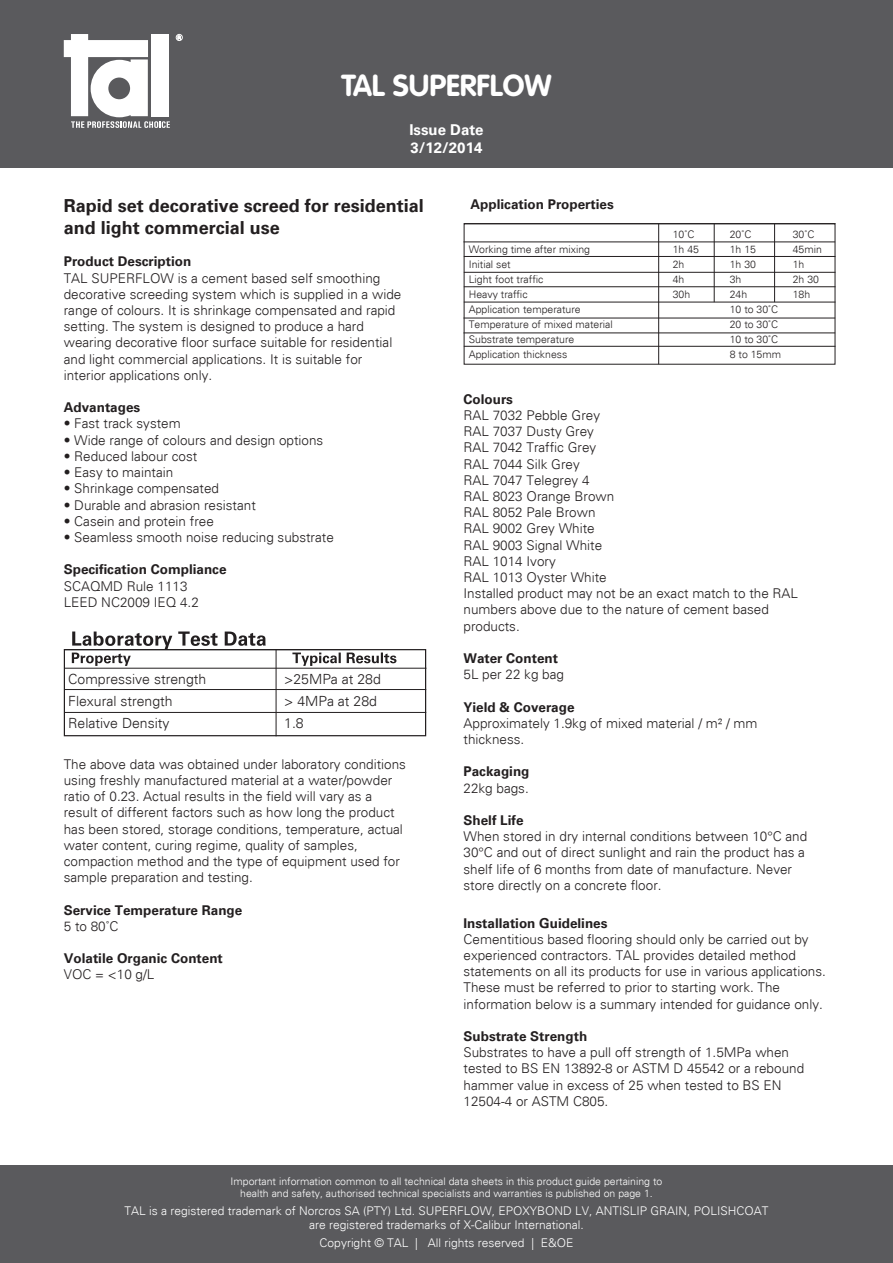
<style>
.page{position:relative;width:893px;height:1263px;background:#fff}
.page>*{position:absolute;margin:0;border:0;box-sizing:border-box;transform-origin:0 0}
.t1{font:700 30px "VAG Rounded";color:#fff}
.t2{font:700 18px/21.6px "Univers";color:#231f20}
.t3{font:700 15px/18px "Univers";color:#fff}
.t4{font:italic 300 14.1px "Univers";color:#231f20}
.t5{font:italic 300 13.5px/16.2px "Univers";color:#231f20}
.t6{font:700 13.5px/16.2px "Univers";color:#231f20}
.t7{font:italic 300 12px/14.4px "Univers";color:#fff;text-align:center}
.t8{font:italic 300 10.5px "Univers";color:#231f20}
.t9{font:italic 300 10.5px/12.6px "Univers";color:#fff;text-align:center}
.s1{font-weight:700;font-style:normal}
.s2{font-weight:300;font-style:italic}
</style>
<div class="page">
<div style="left:0;top:1165px;width:893px;height:98px;background:#5a5a5d"></div>
<div style="left:0;top:0;width:893px;height:168px;background:#5a5a5d"></div>
<svg style="left:64px;top:34px;width:106px;height:94px"></svg>
<div style="left:176px;top:34px;width:7px;height:7px;border:1px solid #fff;border-radius:50%"></div>
<svg style="left:72px;top:631px;width:324px;height:35px"></svg>
<hr style="left:64px;top:668px;width:362px;height:1px;background:#231f20">
<hr style="left:64px;top:689px;width:362px;height:1px;background:#231f20">
<hr style="left:276px;top:649px;width:1px;height:87px;background:#231f20">
<div style="left:64px;top:649px;width:362px;height:87px;border:1px solid #231f20"></div>
<hr style="left:64px;top:712px;width:362px;height:1px;background:#231f20">
<hr style="left:464px;top:223px;width:371px;height:1px;background:#231f20">
<hr style="left:464px;top:256px;width:371px;height:1px;background:#231f20">
<hr style="left:464px;top:272px;width:371px;height:1px;background:#231f20">
<hr style="left:464px;top:286px;width:371px;height:1px;background:#231f20">
<hr style="left:464px;top:302px;width:371px;height:1px;background:#231f20">
<hr style="left:464px;top:346px;width:371px;height:1px;background:#231f20">
<hr style="left:463px;top:318px;width:372px;height:1px;background:#231f20">
<hr style="left:463px;top:333px;width:372px;height:1px;background:#231f20">
<hr style="left:463px;top:242px;width:372px;height:1px;background:#231f20">
<hr style="left:658px;top:224px;width:1px;height:140px;background:#231f20">
<hr style="left:714px;top:224px;width:1px;height:78px;background:#231f20">
<hr style="left:774px;top:224px;width:1px;height:78px;background:#231f20">
<p class="t1" style="left:341px;top:73px;width:212px">TAL SUPERFLOW</p>
<p class="t3" style="left:409px;top:122px;width:76px">Issue Date<br>3/12/2014</p>
<p class="t2" style="left:64px;top:196px;width:362px">Rapid set decorative screed for residential and light commercial use</p>
<p class="t5" style="left:64px;top:254px;width:339px"><span class="s1">Product Description<br></span>TAL SUPERFLOW is a cement based self smoothing decorative screeding system which is supplied in a wide range of colours. It is shrinkage compensated and rapid setting. The system is designed to produce a hard wearing decorative floor surface suitable for residential and light commercial applications. It is suitable for interior applications only.</p>
<p class="t6" style="left:64px;top:400px;width:78px">Advantages</p>
<p class="t5" style="left:64px;top:416px;width:119px">• Fast track system</p>
<p class="t5" style="left:64px;top:433px;width:261px">• Wide range of colours and design options</p>
<p class="t5" style="left:64px;top:449px;width:135px">• Reduced labour cost</p>
<p class="t5" style="left:64px;top:465px;width:111px">• Easy to maintain</p>
<p class="t5" style="left:64px;top:481px;width:157px">• Shrinkage compensated</p>
<p class="t5" style="left:64px;top:497px;width:194px">• Durable and abrasion resistant</p>
<p class="t5" style="left:64px;top:514px;width:152px">• Casein and protein free</p>
<p class="t5" style="left:64px;top:530px;width:272px">• Seamless smooth noise reducing substrate</p>
<p class="t5" style="left:64px;top:562px;width:164px"><span class="s1">Specification Compliance<br></span>SCAQMD Rule 1113<br>LEED NC2009 IEQ 4.2</p>
<p class="t4" style="left:68px;top:673px;width:140px">Compressive strength</p>
<p class="t4" style="left:284px;top:673px;width:98px">&gt;25MPa at 28d</p>
<p class="t4" style="left:68px;top:695px;width:106px">Flexural strength</p>
<p class="t4" style="left:284px;top:695px;width:94px">&gt; 4MPa at 28d</p>
<p class="t4" style="left:68px;top:717px;width:103px">Relative Density</p>
<p class="t4" style="left:284px;top:717px;width:21px">1.8</p>
<p class="t5" style="left:64px;top:757px;width:344px">The above data was obtained under laboratory conditions using freshly manufactured material at a water/powder ratio of 0.23. Actual results in the field will vary as a result of different factors such as how long the product has been stored, storage conditions, temperature, actual water content, curing regime, quality of samples, compaction method and the type of equipment used for sample preparation and testing.</p>
<p class="t6" style="left:64px;top:902px;width:180px">Service Temperature Range<br><span class="s2">5 to 80˚C</span></p>
<p class="t6" style="left:64px;top:951px;width:161px">Volatile Organic Content<br><span class="s2">VOC = &lt;10 g/L</span></p>
<p class="t6" style="left:470px;top:197px;width:145px">Application Properties</p>
<p class="t8" style="left:673px;top:230px;width:23px">10˚C</p>
<p class="t8" style="left:730px;top:230px;width:23px">20˚C</p>
<p class="t8" style="left:793px;top:230px;width:23px">30˚C</p>
<p class="t8" style="left:469px;top:245px;width:123px">Working time after mixing</p>
<p class="t8" style="left:673px;top:245px;width:28px">1h 45</p>
<p class="t8" style="left:730px;top:245px;width:28px">1h 15</p>
<p class="t8" style="left:793px;top:245px;width:31px">45min</p>
<p class="t8" style="left:469px;top:260px;width:43px">Initial set</p>
<p class="t8" style="left:673px;top:260px;width:13px">2h</p>
<p class="t8" style="left:730px;top:260px;width:28px">1h 30</p>
<p class="t8" style="left:793px;top:260px;width:13px">1h</p>
<p class="t8" style="left:469px;top:275px;width:76px">Light foot traffic</p>
<p class="t8" style="left:673px;top:275px;width:13px">4h</p>
<p class="t8" style="left:730px;top:275px;width:13px">3h</p>
<p class="t8" style="left:793px;top:275px;width:28px">2h 30</p>
<p class="t8" style="left:469px;top:290px;width:60px">Heavy traffic</p>
<p class="t8" style="left:673px;top:290px;width:19px">30h</p>
<p class="t8" style="left:730px;top:290px;width:19px">24h</p>
<p class="t8" style="left:793px;top:290px;width:19px">18h</p>
<p class="t8" style="left:469px;top:305px;width:114px">Application temperature</p>
<p class="t8" style="left:730px;top:305px;width:50px">10 to 30˚C</p>
<p class="t8" style="left:469px;top:320px;width:146px">Temperature of mixed material</p>
<p class="t8" style="left:730px;top:320px;width:50px">20 to 30˚C</p>
<p class="t8" style="left:469px;top:335px;width:107px">Substrate temperature</p>
<p class="t8" style="left:730px;top:335px;width:50px">10 to 30˚C</p>
<p class="t8" style="left:469px;top:350px;width:100px">Application thickness</p>
<p class="t8" style="left:730px;top:350px;width:53px">8 to 15mm</p>
<p class="t5" style="left:463px;top:392px;width:336px"><span class="s1">Colours<br></span>RAL 7032 Pebble Grey<br>RAL 7037 Dusty Grey<br>RAL 7042 Traffic Grey<br>RAL 7044 Silk Grey<br>RAL 7047 Telegrey 4<br>RAL 8023 Orange Brown<br>RAL 8052 Pale Brown<br>RAL 9002 Grey White<br>RAL 9003 Signal White<br>RAL 1014 Ivory<br>RAL 1013 Oyster White<br>Installed product may not be an exact match to the RAL numbers above due to the nature of cement based products.</p>
<p class="t6" style="left:463px;top:651px;width:102px">Water Content<br><span class="s2">5L per 22 kg bag</span></p>
<p class="t5" style="left:463px;top:699px;width:296px"><span class="s1">Yield &amp; Coverage<br></span>Approximately 1.9kg of mixed material / m² / mm thickness.</p>
<p class="t6" style="left:463px;top:764px;width:68px">Packaging<br><span class="s2">22kg bags.</span></p>
<p class="t5" style="left:463px;top:813px;width:345px"><span class="s1">Shelf Life<br></span>When stored in dry internal conditions between 10°C and 30°C and out of direct sunlight and rain the product has a shelf life of 6 months from date of manufacture. Never store directly on a concrete floor.</p>
<p class="t5" style="left:463px;top:915px;width:364px"><span class="s1">Installation Guidelines<br></span>Cementitious based flooring should only be carried out by experienced contractors. TAL provides detailed method statements on all its products for use in various applications.<br>These must be referred to prior to starting work. The information below is a summary intended for guidance only.</p>
<p class="t5" style="left:463px;top:1029px;width:342px"><span class="s1">Substrate Strength<br></span>Substrates to have a pull off strength of 1.5MPa when tested to BS EN 13892-8 or ASTM D 45542 or a rebound hammer value in excess of 25 when tested to BS EN 12504-4 or ASTM C805.</p>
<p class="t9" style="left:231px;top:1175px;width:433px">Important information common to all technical data sheets in this product guide pertaining to health and safety, authorised technical specialists and warranties is published on page 1.</p>
<p class="t7" style="left:124px;top:1204px;width:646px">TAL is a registered trademark of Norcros SA (PTY) Ltd. SUPERFLOW, EPOXYBOND LV, ANTISLIP GRAIN, POLISHCOAT are registered trademarks of X-Calibur International.</p>
<p class="t7" style="left:320px;top:1236px;width:255px">Copyright © TAL | All rights reserved | E&amp;OE</p>
</div>
